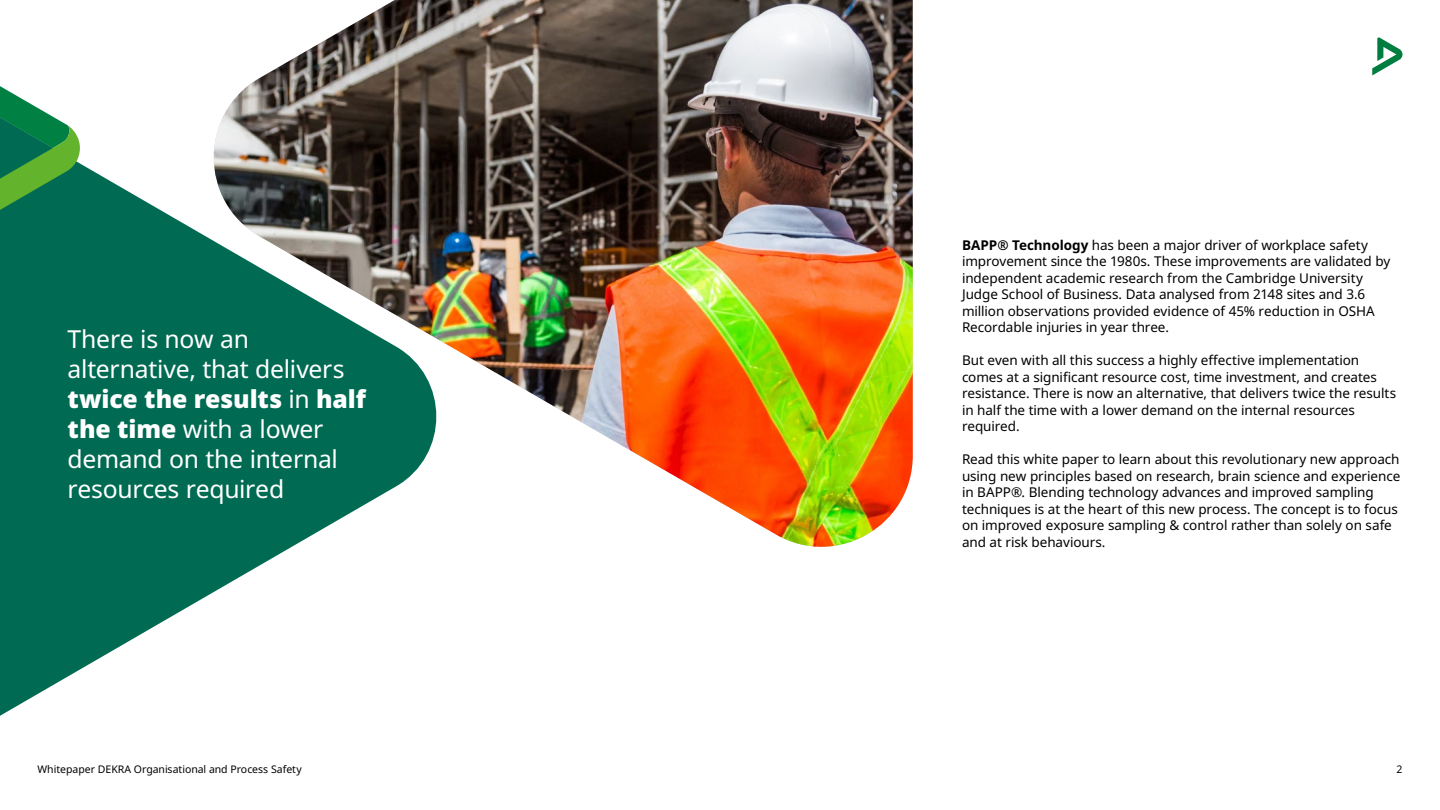
<style>
.page{position:relative;width:1440px;height:810px;background:#fff}
.page>*{position:absolute;margin:0;border:0;box-sizing:border-box;transform-origin:0 0}
.t1{font:24.75px/30px "Noto Sans";letter-spacing:-.01em;color:#fff}
.t2{font:13.5px/16.5px "Noto Sans";letter-spacing:-.005em;color:#000}
.t3{font:10.5px "Noto Sans";color:#000}
.s1{font-weight:900}
.s2{font-weight:700}
</style>
<div class="page">
<svg style="left:0;top:163px;width:252px;height:553px;fill:#006b52"></svg>
<svg style="left:0;top:86px;width:80px;height:124px"></svg>
<svg style="left:199px;top:163px;width:91px;height:407px;fill:#006b52"></svg>
<img style="left:213px;top:0;width:700px;height:548px">
<svg style="left:1372px;top:38px;width:30px;height:37px"></svg>
<h1 class="t1" style="left:68px;top:325px;width:300px">There is now an alternative, that delivers <span class="s1">twice the results</span> in <span class="s1">half the time</span> with a lower demand on the internal resources required</h1>
<p class="t2" style="left:962px;top:237px;width:430px"><span class="s2">BAPP® Technology</span> has been a major driver of workplace safety improvement since the 1980s. These improvements are validated by independent academic research from the Cambridge University Judge School of Business. Data analysed from 2148 sites and 3.6 million observations provided evidence of 45% reduction in OSHA Recordable injuries in year three.</p>
<p class="t2" style="left:962px;top:352px;width:436px">But even with all this success a highly effective implementation comes at a significant resource cost, time investment, and creates resistance. There is now an alternative, that delivers twice the results in half the time with a lower demand on the internal resources required.</p>
<p class="t2" style="left:962px;top:451px;width:440px">Read this white paper to learn about this revolutionary new approach using new principles based on research, brain science and experience in BAPP®. Blending technology advances and improved sampling techniques is at the heart of this new process. The concept is to focus on improved exposure sampling &amp; control rather than solely on safe and at risk behaviours.</p>
<p class="t3" style="left:38px;top:763px;width:266px">Whitepaper DEKRA Organisational and Process Safety</p>
<p class="t3" style="left:1396px;top:763px;width:8px">2</p>
</div>
